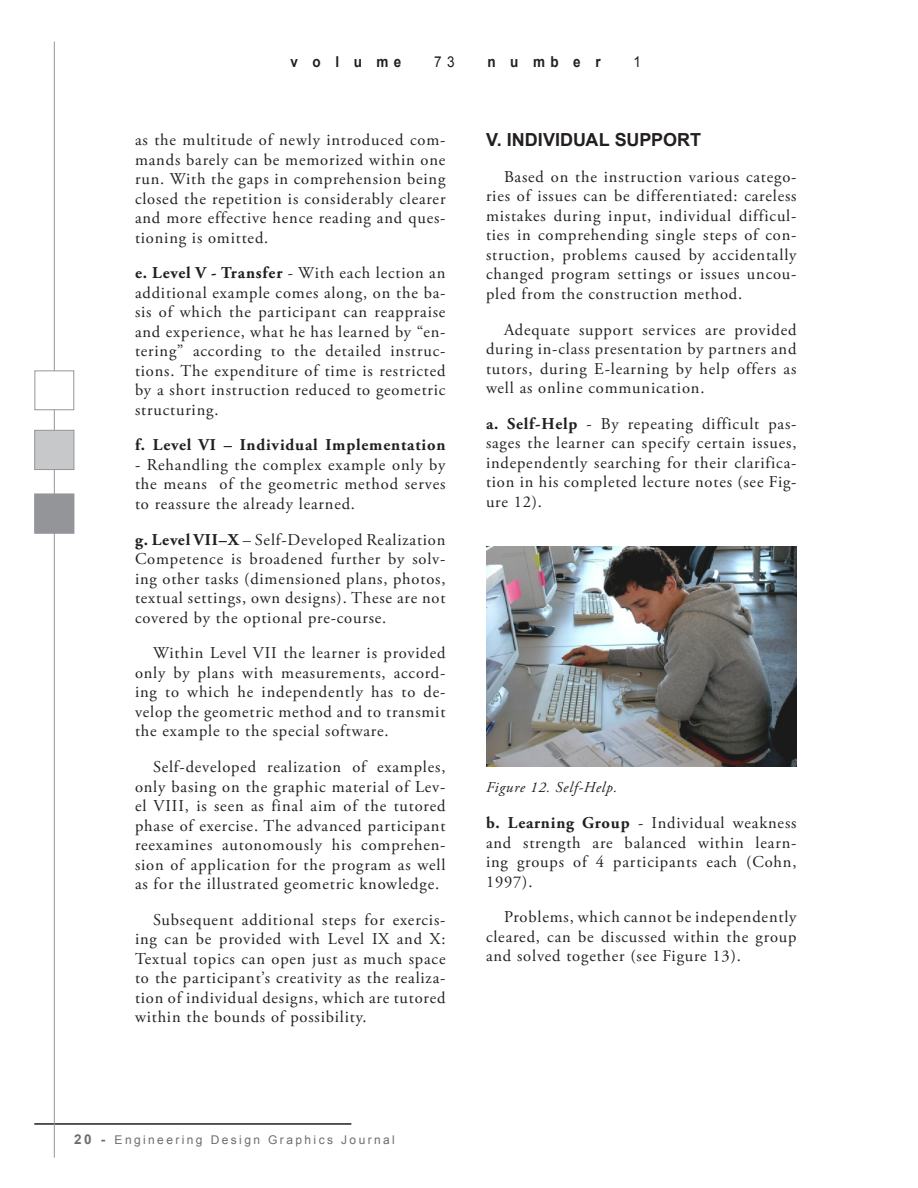
<style>
.page{position:relative;width:918px;height:1188px;background:#fff}
.page>*{position:absolute;margin:0;border:0;box-sizing:border-box;transform-origin:0 0}
.paragraph_indent{font:700 18px "Arial";color:#231f20}
.paragraph_indent-2{font:16.5px/19.5px "Adobe Garamond Pro";letter-spacing:.05em;color:#231f20;text-align:justify}
.paragraph_indent-3{font:700 16.5px "Adobe Garamond Pro";letter-spacing:.05em;color:#231f20}
.paragraph_indent-4{font:italic 15px "Adobe Garamond Pro";letter-spacing:.05em;color:#231f20}
.t1{font:700 15px "Arial";letter-spacing:1.08em;color:#231f20;scale:.9 1}
.t2{font:15px "Arial";color:#231f20;scale:.9 1}
.t3{font:12px "Arial";letter-spacing:.2em;color:#6c6d70}
.s1{font-weight:700}
.s2{font-weight:700;font-size:13.5px}
</style>
<div class="page">
<hr style="left:34px;top:1123px;width:317px;height:2px;background:#231f20">
<hr style="left:54px;top:42px;width:1px;height:1116px;background:#939598">
<div style="left:34px;top:494px;width:40px;height:40px;background:#939598;border:1px solid #939598"></div>
<div style="left:34px;top:430px;width:40px;height:40px;background:#c7c8ca;border:1px solid #939598"></div>
<div style="left:34px;top:370px;width:40px;height:40px;background:#fff;border:1px solid #939598"></div>
<img style="left:486px;top:546px;width:310px;height:220px">
<p class="t1" style="left:291px;top:54px;width:125px">volume</p>
<p class="t2" style="left:434px;top:54px;width:24px">7 3</p>
<p class="t1" style="left:488px;top:54px;width:127px">number</p>
<p class="t2" style="left:633px;top:54px;width:10px">1</p>
<p class="paragraph_indent-2" style="left:135px;top:131px;width:312px">as the multitude of newly introduced com&shy;mands barely can be memorized within one run. With the gaps in comprehension being closed the repetition is considerably clearer and more effective hence reading and ques&shy;tioning is omitted.</p>
<p class="paragraph_indent-2" style="left:135px;top:264px;width:312px"><span class="s1">e. Level V - Transfer</span> - With each lection an additional example comes along, on the ba&shy;sis of which the participant can reappraise and experience, what he has learned by “en&shy;tering” according to the detailed instruc&shy;tions. The expenditure of time is restricted by a short instruction reduced to geometric structuring.</p>
<p class="paragraph_indent-3" style="left:135px;top:436px;width:312px">f. Level VI – Individual Implementation</p>
<p class="paragraph_indent-2" style="left:135px;top:456px;width:312px">- Rehandling the complex example only by the means of the geometric method serves to reassure the already learned.</p>
<p class="paragraph_indent-2" style="left:135px;top:530px;width:312px"><span class="s1">g. Level VII–X</span> – Self-Developed Realization Competence is broadened further by solv&shy;ing other tasks (dimensioned plans, photos, textual settings, own designs). These are not covered by the optional pre-course.</p>
<p class="paragraph_indent-2" style="left:135px;top:644px;width:312px;text-indent:18px">Within Level VII the learner is provided only by plans with measurements, accord&shy;ing to which he independently has to de&shy;velop the geometric method and to transmit the example to the special software.</p>
<p class="paragraph_indent-2" style="left:135px;top:758px;width:312px;text-indent:18px">Self-developed realization of examples, only basing on the graphic material of Lev&shy;el VIII, is seen as final aim of the tutored phase of exercise. The advanced participant reexamines autonomously his comprehen&shy;sion of application for the program as well as for the illustrated geometric knowledge.</p>
<p class="paragraph_indent-2" style="left:135px;top:910px;width:312px;text-indent:18px">Subsequent additional steps for exercis&shy;ing can be provided with Level IX and X:<br>Textual topics can open just as much space to the participant’s creativity as the realiza&shy;tion of individual designs, which are tutored within the bounds of possibility.</p>
<p class="paragraph_indent" style="left:486px;top:130px;width:217px">V. INDIVIDUAL SUPPORT</p>
<p class="paragraph_indent-2" style="left:486px;top:167px;width:312px;text-indent:18px">Based on the instruction various catego&shy;ries of issues can be differentiated: careless mistakes during input, individual difficul&shy;ties in comprehending single steps of con&shy;struction, problems caused by accidentally changed program settings or issues uncou&shy;pled from the construction method.</p>
<p class="paragraph_indent-2" style="left:486px;top:320px;width:312px;text-indent:18px">Adequate support services are provided during in-class presentation by partners and tutors, during E-learning by help offers as well as online communication.</p>
<p class="paragraph_indent-2" style="left:486px;top:414px;width:312px"><span class="s1">a. Self-Help</span> - By repeating difficult pas&shy;sages the learner can specify certain issues, independently searching for their clarifica&shy;tion in his completed lecture notes (see Fig&shy;ure 12).</p>
<p class="paragraph_indent-4" style="left:486px;top:779px;width:133px">Figure 12. Self-Help.</p>
<p class="paragraph_indent-2" style="left:486px;top:814px;width:312px"><span class="s1">b. Learning Group</span> - Individual weakness and strength are balanced within learn&shy;ing groups of 4 participants each (Cohn, 1997).</p>
<p class="paragraph_indent-2" style="left:486px;top:908px;width:312px;text-indent:18px">Problems, which cannot be independently cleared, can be discussed within the group and solved together (see Figure 13).</p>
<p class="t3" style="left:74px;top:1133px;width:322px"><span class="s2">20 -</span> Engineering Design Graphics Journal</p>
</div>
